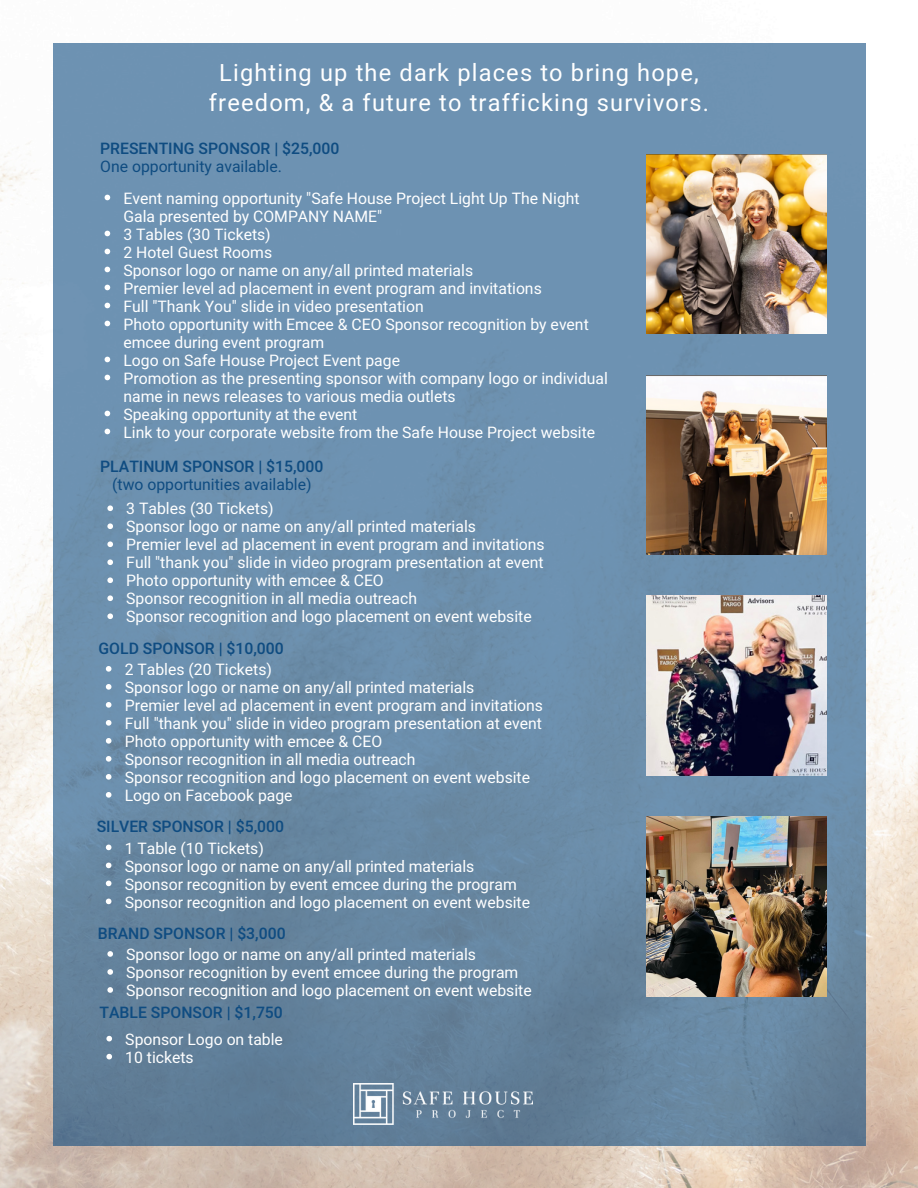
<style>
.page{position:relative;width:918px;height:1188px;background:#fff}
.page>*{position:absolute;margin:0;border:0;box-sizing:border-box;transform-origin:0 0}
.t1{font:23.55px/30.3px "Heebo";letter-spacing:.05em;color:#fff;text-align:center}
.t2{font:15.75px/18px "Heebo";color:#fff}
.t3{font:500 15.75px "Heebo";color:#0f4c81}
.t4{font:15.75px "Heebo";color:#0f4c81}
</style>
<div class="page">
<img style="left:0;top:43px;width:918px;height:1145px">
<div style="left:53px;top:43px;width:812px;height:1102px;background:linear-gradient(to bottom,#7097b9,#64829b)"></div>
<img style="left:647px;top:154px;width:179px;height:180px">
<img style="left:647px;top:375px;width:179px;height:179px">
<img style="left:647px;top:596px;width:179px;height:179px">
<img style="left:647px;top:817px;width:179px;height:179px">
<img style="left:353px;top:1084px;width:179px;height:40px">
<svg style="left:105px;top:195px;width:5px;height:5px"></svg>
<svg style="left:105px;top:231px;width:5px;height:5px"></svg>
<svg style="left:105px;top:249px;width:5px;height:5px"></svg>
<svg style="left:105px;top:267px;width:5px;height:5px"></svg>
<svg style="left:105px;top:285px;width:5px;height:5px"></svg>
<svg style="left:105px;top:303px;width:5px;height:5px"></svg>
<svg style="left:105px;top:321px;width:5px;height:5px"></svg>
<svg style="left:105px;top:357px;width:5px;height:5px"></svg>
<svg style="left:105px;top:375px;width:5px;height:5px"></svg>
<svg style="left:105px;top:411px;width:5px;height:5px"></svg>
<svg style="left:105px;top:429px;width:5px;height:5px"></svg>
<svg style="left:107px;top:505px;width:6px;height:6px"></svg>
<svg style="left:107px;top:523px;width:6px;height:6px"></svg>
<svg style="left:107px;top:541px;width:6px;height:6px"></svg>
<svg style="left:107px;top:559px;width:6px;height:6px"></svg>
<svg style="left:107px;top:577px;width:6px;height:6px"></svg>
<svg style="left:107px;top:595px;width:6px;height:6px"></svg>
<svg style="left:107px;top:613px;width:6px;height:6px"></svg>
<svg style="left:106px;top:666px;width:5px;height:6px"></svg>
<svg style="left:106px;top:684px;width:5px;height:6px"></svg>
<svg style="left:106px;top:702px;width:5px;height:6px"></svg>
<svg style="left:106px;top:720px;width:5px;height:6px"></svg>
<svg style="left:106px;top:738px;width:5px;height:6px"></svg>
<svg style="left:106px;top:756px;width:5px;height:6px"></svg>
<svg style="left:106px;top:774px;width:5px;height:6px"></svg>
<svg style="left:106px;top:792px;width:5px;height:6px"></svg>
<svg style="left:106px;top:845px;width:5px;height:5px"></svg>
<svg style="left:106px;top:863px;width:5px;height:5px"></svg>
<svg style="left:106px;top:881px;width:5px;height:5px"></svg>
<svg style="left:106px;top:899px;width:5px;height:5px"></svg>
<svg style="left:107px;top:951px;width:6px;height:6px"></svg>
<svg style="left:107px;top:969px;width:6px;height:6px"></svg>
<svg style="left:107px;top:987px;width:6px;height:6px"></svg>
<svg style="left:106px;top:1036px;width:6px;height:5px"></svg>
<svg style="left:106px;top:1054px;width:6px;height:5px"></svg>
<p class="t1" style="left:209px;top:58px;width:502px">Lighting up the dark places to bring hope, freedom, &amp; a future to trafficking survivors.</p>
<p class="t3" style="left:100px;top:138px;width:241px">PRESENTING SPONSOR | $25,000</p>
<p class="t4" style="left:100px;top:156px;width:183px">One opportunity available.</p>
<p class="t2" style="left:123px;top:190px;width:458px">Event naming opportunity "Safe House Project Light Up The Night<br>Gala presented by COMPANY NAME"</p>
<p class="t2" style="left:123px;top:226px;width:149px">3 Tables (30 Tickets)</p>
<p class="t2" style="left:123px;top:244px;width:150px">2 Hotel Guest Rooms</p>
<p class="t2" style="left:123px;top:262px;width:351px">Sponsor logo or name on any/all printed materials</p>
<p class="t2" style="left:123px;top:280px;width:420px">Premier level ad placement in event program and invitations</p>
<p class="t2" style="left:123px;top:298px;width:302px">Full "Thank You" slide in video presentation</p>
<p class="t2" style="left:123px;top:316px;width:467px">Photo opportunity with Emcee &amp; CEO Sponsor recognition by event emcee during event program</p>
<p class="t2" style="left:123px;top:352px;width:278px">Logo on Safe House Project Event page</p>
<p class="t2" style="left:123px;top:370px;width:486px">Promotion as the presenting sponsor with company logo or individual name in news releases to various media outlets</p>
<p class="t2" style="left:123px;top:406px;width:235px">Speaking opportunity at the event</p>
<p class="t2" style="left:123px;top:424px;width:473px">Link to your corporate website from the Safe House Project website</p>
<p class="t3" style="left:100px;top:456px;width:225px">PLATINUM SPONSOR | $15,000</p>
<p class="t4" style="left:112px;top:474px;width:201px">(two opportunities available)</p>
<p class="t2" style="left:126px;top:501px;width:149px">3 Tables (30 Tickets)</p>
<p class="t2" style="left:126px;top:519px;width:351px">Sponsor logo or name on any/all printed materials</p>
<p class="t2" style="left:126px;top:537px;width:420px">Premier level ad placement in event program and invitations</p>
<h2 class="t2" style="left:126px;top:555px;width:419px">Full "thank you" slide in video program presentation at event</h2>
<p class="t2" style="left:126px;top:573px;width:259px">Photo opportunity with emcee &amp; CEO</p>
<p class="t2" style="left:126px;top:591px;width:292px">Sponsor recognition in all media outreach</p>
<p class="t2" style="left:126px;top:609px;width:407px">Sponsor recognition and logo placement on event website</p>
<p class="t3" style="left:99px;top:637px;width:187px">GOLD SPONSOR | $10,000</p>
<p class="t2" style="left:125px;top:661px;width:149px">2 Tables (20 Tickets)</p>
<p class="t2" style="left:125px;top:679px;width:351px">Sponsor logo or name on any/all printed materials</p>
<p class="t2" style="left:125px;top:697px;width:420px">Premier level ad placement in event program and invitations</p>
<p class="t2" style="left:125px;top:715px;width:419px">Full "thank you" slide in video program presentation at event</p>
<p class="t2" style="left:125px;top:733px;width:259px">Photo opportunity with emcee &amp; CEO</p>
<p class="t2" style="left:125px;top:751px;width:292px">Sponsor recognition in all media outreach</p>
<p class="t2" style="left:125px;top:769px;width:407px">Sponsor recognition and logo placement on event website</p>
<h2 class="t2" style="left:125px;top:787px;width:169px">Logo on Facebook page</h2>
<p class="t3" style="left:97px;top:816px;width:189px">SILVER SPONSOR | $5,000</p>
<p class="t2" style="left:125px;top:840px;width:141px">1 Table (10 Tickets)</p>
<p class="t2" style="left:125px;top:858px;width:351px">Sponsor logo or name on any/all printed materials</p>
<p class="t2" style="left:125px;top:876px;width:394px">Sponsor recognition by event emcee during the program</p>
<h2 class="t2" style="left:125px;top:894px;width:407px">Sponsor recognition and logo placement on event website</h2>
<p class="t3" style="left:98px;top:922px;width:189px">BRAND SPONSOR | $3,000</p>
<p class="t2" style="left:126px;top:946px;width:351px">Sponsor logo or name on any/all printed materials</p>
<p class="t2" style="left:126px;top:964px;width:394px">Sponsor recognition by event emcee during the program</p>
<h2 class="t2" style="left:126px;top:982px;width:407px">Sponsor recognition and logo placement on event website</h2>
<p class="t3" style="left:100px;top:1001px;width:185px">TABLE SPONSOR | $1,750</p>
<p class="t2" style="left:125px;top:1031px;width:159px">Sponsor Logo on table</p>
<p class="t2" style="left:125px;top:1049px;width:70px">10 tickets</p>
</div>
